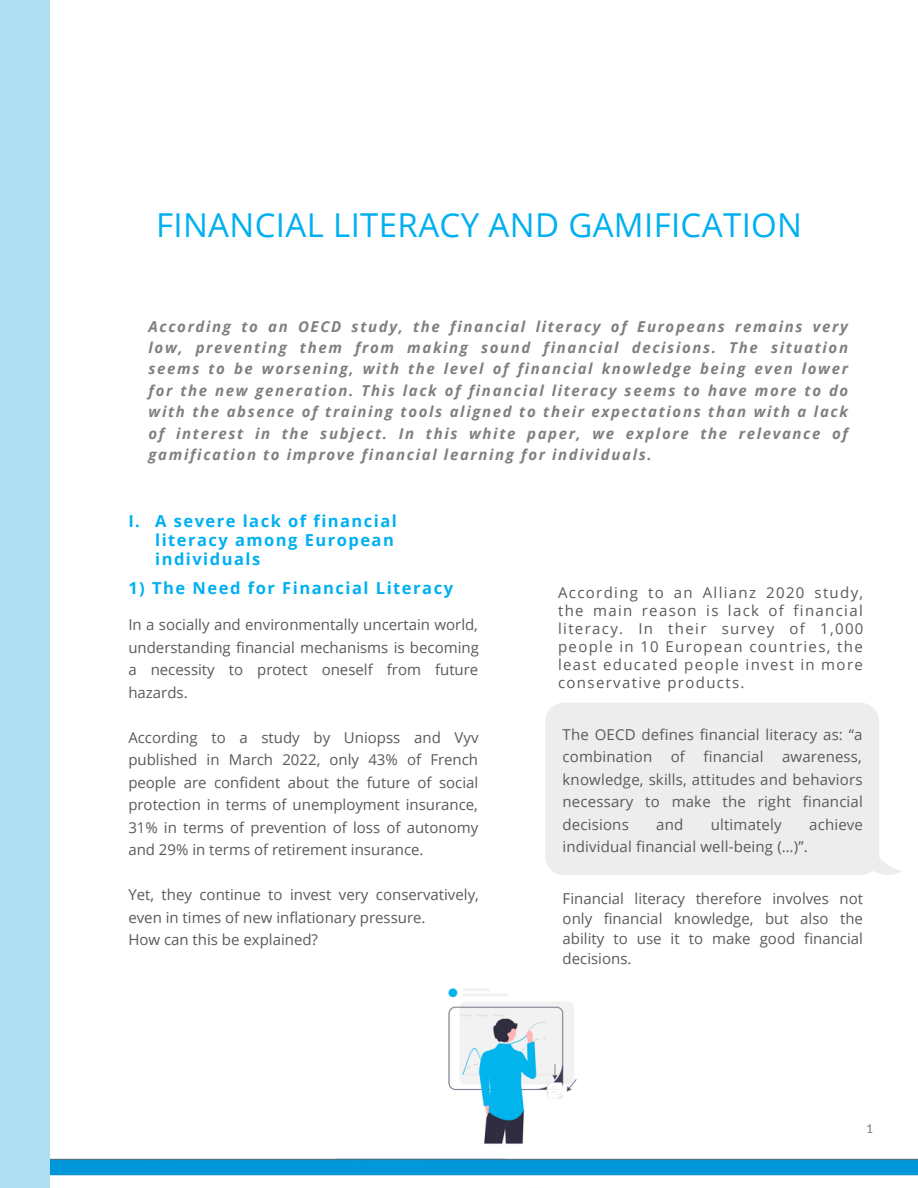
<style>
.page{position:relative;width:918px;height:1188px;background:#fff}
.page>*{position:absolute;margin:0;border:0;box-sizing:border-box;transform-origin:0 0}
.t1{font:33px "Open Sans";letter-spacing:.01em;color:#00b0f0}
.t2{font:700 16.5px/19.2px "Open Sans";letter-spacing:.09em;color:#00b0f0}
.t3{font:15px/22.5px "Open Sans";color:#5a5a5a;text-align:justify}
.t4{font:italic 700 15px/21.3px "Open Sans";letter-spacing:.11em;color:#808080;text-align:justify}
.t5{font:13.5px "Carlito";color:#808080}
</style>
<div class="page">
<img style="left:49px;top:1158px;width:869px;height:29px">
<div style="left:0;top:0;width:49px;height:1188px;background:#afddf2"></div>
<div style="left:545px;top:703px;width:357px;height:172px;background:#ededed"></div>
<img style="left:448px;top:988px;width:129px;height:156px">
<h1 class="t1" style="left:156px;top:201px;width:648px">FINANCIAL LITERACY AND GAMIFICATION</h1>
<p class="t4" style="left:149px;top:315px;width:701px">According to an OECD study, the financial literacy of Europeans remains very low, preventing them from making sound financial decisions. The situation seems to be worsening, with the level of financial knowledge being even lower for the new generation. This lack of financial literacy seems to have more to do with the absence of training tools aligned to their expectations than with a lack of interest in the subject. In this white paper, we explore the relevance of gamification to improve financial learning for individuals.</p>
<p class="t2" style="left:128px;top:511px;width:13px">I.</p>
<p class="t2" style="left:155px;top:511px;width:243px">A severe lack of financial literacy among European individuals</p>
<p class="t2" style="left:128px;top:578px;width:326px">1) The Need for Financial Literacy</p>
<p class="t3" style="left:128px;top:613px;width:352px">In a socially and environmentally uncertain world, understanding financial mechanisms is becoming a necessity to protect oneself from future hazards.</p>
<p class="t3" style="left:128px;top:726px;width:352px">According to a study by Uniopss and Vyv published in March 2022, only 43% of French people are confident about the future of social protection in terms of unemployment insurance, 31% in terms of prevention of loss of autonomy and 29% in terms of retirement insurance.</p>
<p class="t3" style="left:128px;top:883px;width:352px;text-align:left">Yet, they continue to invest very conservatively, even in times of new inflationary pressure.<br>How can this be explained?</p>
<p class="t3" style="left:558px;top:583px;width:307px;line-height:18px">According to an Allianz 2020 study, the main reason is lack of financial literacy. In their survey of 1,000 people in 10 European countries, the least educated people invest in more conservative products.</p>
<p class="t3" style="left:563px;top:723px;width:302px">The OECD defines financial literacy as: “a combination of financial awareness, knowledge, skills, attitudes and behaviors necessary to make the right financial decisions</p>
<p class="t3" style="left:656px;top:813px;width:29px">and</p>
<p class="t3" style="left:711px;top:813px;width:72px">ultimately</p>
<p class="t3" style="left:809px;top:813px;width:55px">achieve</p>
<p class="t3" style="left:563px;top:835px;width:247px">individual financial well-being (…)”.</p>
<p class="t3" style="left:563px;top:888px;width:302px;line-height:20.2px">Financial literacy therefore involves not only financial knowledge, but also the ability to use it to make good financial decisions.</p>
<p class="t5" style="left:866px;top:1122px;width:8px">1</p>
</div>
